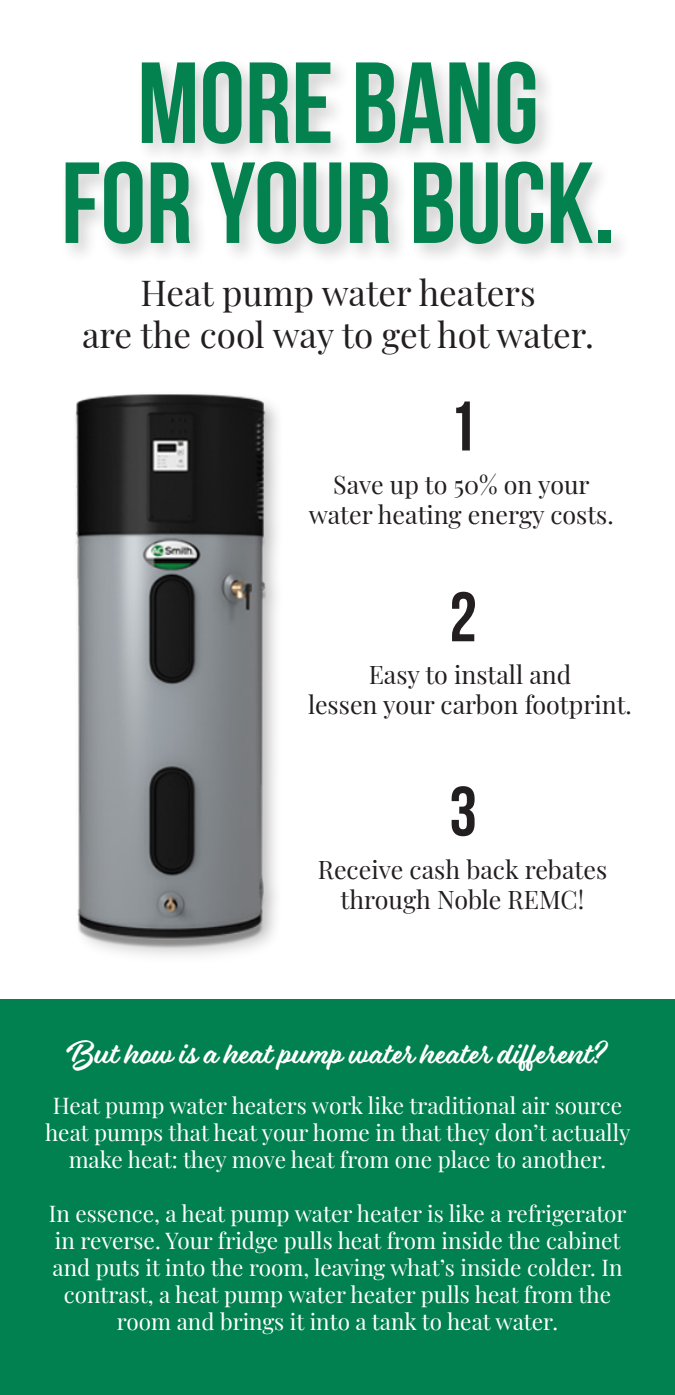
<style>
.page{position:relative;width:675px;height:1395px;background:#fff}
.page>*{position:absolute;margin:0;border:0;box-sizing:border-box;transform-origin:0 0}
.t1{font:700 115px "Bebas Neue";color:#038250}
.t2{font:700 70px "Bebas Neue";color:#231f20}
.t3{font:35px "Playfair Display";color:#231f20}
.t4{font:30px "Eds Market Main Script";color:#fff}
.t5{font:25px/30px "Playfair Display";color:#231f20;text-align:center}
.t6{font:22.5px/27px "Playfair Display";color:#fff;text-align:center}
</style>
<div class="page">
<div style="left:0;top:1000px;width:675px;height:395px;background:#018150"></div>
<img style="left:75px;top:394px;width:202px;height:562px">
<div style="left:60px;top:57px;width:572px;height:209px;background:#231f20;opacity:.2"></div>
<p class="t1" style="left:137px;top:40px;width:403px">MORE BANG</p>
<p class="t1" style="left:61px;top:140px;width:556px">FOR YOUR BUCK.</p>
<p class="t3" style="left:141px;top:266px;width:397px">Heat pump water heaters</p>
<p class="t3" style="left:82px;top:308px;width:513px">are the cool way to get hot water.</p>
<p class="t2" style="left:449px;top:388px;width:29px">1</p>
<p class="t5" style="left:333px;top:467px;width:258px">Save up to 50% on your</p>
<p class="t5" style="left:309px;top:497px;width:306px">water heating energy costs.</p>
<p class="t2" style="left:449px;top:579px;width:29px">2</p>
<p class="t5" style="left:369px;top:658px;width:204px">Easy to install and</p>
<p class="t5" style="left:308px;top:688px;width:325px">lessen your carbon footprint.</p>
<p class="t2" style="left:449px;top:773px;width:29px">3</p>
<p class="t5" style="left:318px;top:852px;width:291px">Receive cash back rebates through Noble REMC!</p>
<p class="t4" style="left:66px;top:1036px;width:544px">But how is a heat pump water heater different?</p>
<p class="t6" style="left:45px;top:1091px;width:587px">Heat pump water heaters work like traditional air source heat pumps that heat your home in that they don’t actually make heat: they move heat from one place to another.</p>
<p class="t6" style="left:49px;top:1199px;width:579px">In essence, a heat pump water heater is like a refrigerator in reverse. Your fridge pulls heat from inside the cabinet and puts it into the room, leaving what’s inside colder. In contrast, a heat pump water heater pulls heat from the room and brings it into a tank to heat water.</p>
</div>
